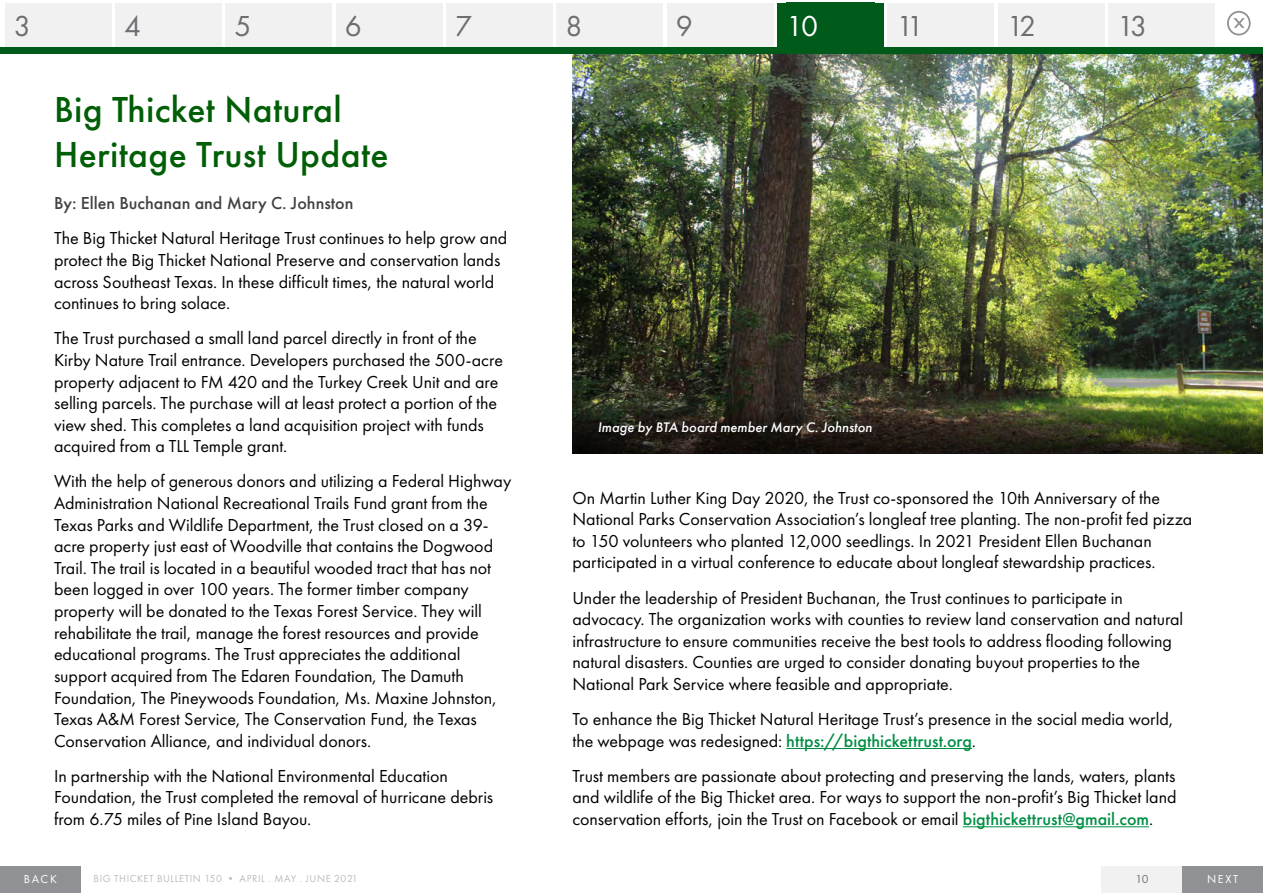
<style>
.page{position:relative;width:1263px;height:893px;background:#fff}
.page>*{position:absolute;margin:0;border:0;box-sizing:border-box;transform-origin:0 0}
.t1{font:500 37.5px/45px "Futura PT";letter-spacing:.01em;color:#005e06}
.t2{font:30px "Futura PT";color:#6d6e71}
.t3{font:30px "Futura PT";color:#fff}
.t4{font:18px/21.6px "Futura PT";color:#000}
.t5{font:500 18px "Futura PT";color:#414042}
.t6{font:italic 500 14.4px "Futura PT";color:#fff}
.t7{font:12px "Futura PT";letter-spacing:.14em;color:#fff}
.t8{font:12px "Futura PT";color:#6d6e71}
.t9{font:10.5px "Futura PT";letter-spacing:.05em;color:#babcbe}
.s1{font-weight:500;color:#008e44}
</style>
<div class="page">
<div style="left:1227px;top:11px;width:23px;height:24px;border:2px solid #8f9194;border-radius:50%"></div>
<svg style="left:1233px;top:18px;width:12px;height:10px"></svg>
<div style="left:5px;top:3px;width:106px;height:47px;background:#f1f1f2"></div>
<div style="left:115px;top:3px;width:107px;height:47px;background:#f1f1f2"></div>
<div style="left:226px;top:3px;width:106px;height:47px;background:#f1f1f2"></div>
<div style="left:336px;top:3px;width:106px;height:47px;background:#f1f1f2"></div>
<div style="left:446px;top:3px;width:107px;height:47px;background:#f1f1f2"></div>
<div style="left:557px;top:3px;width:106px;height:47px;background:#f1f1f2"></div>
<div style="left:667px;top:3px;width:106px;height:47px;background:#f1f1f2"></div>
<div style="left:888px;top:3px;width:106px;height:47px;background:#f1f1f2"></div>
<div style="left:998px;top:3px;width:106px;height:47px;background:#f1f1f2"></div>
<div style="left:1108px;top:3px;width:107px;height:47px;background:#f1f1f2"></div>
<div style="left:777px;top:3px;width:107px;height:47px;background:#005a19"></div>
<img style="left:572px;top:54px;width:691px;height:355px">
<svg style="left:572px;top:409px;width:691px;height:44px;background:#2c2b19"></svg>
<div style="left:1102px;top:866px;width:161px;height:27px;background:#f1f1f2"></div>
<div style="left:0;top:866px;width:81px;height:27px;background:#8f9194"></div>
<div style="left:1182px;top:866px;width:81px;height:27px;background:#8f9194"></div>
<div style="left:0;top:48px;width:1263px;height:6px;background:#005a19"></div>
<hr style="left:786px;top:748px;width:186px;height:1px;background:#008e44">
<hr style="left:963px;top:826px;width:186px;height:1px;background:#008e44">
<h2 class="t2" style="left:14px;top:8px;width:19px">3</h2>
<h2 class="t2" style="left:124px;top:8px;width:19px">4</h2>
<h2 class="t2" style="left:234px;top:8px;width:19px">5</h2>
<h2 class="t2" style="left:345px;top:8px;width:19px">6</h2>
<h2 class="t2" style="left:455px;top:8px;width:19px">7</h2>
<h2 class="t2" style="left:565px;top:8px;width:19px">8</h2>
<h2 class="t2" style="left:676px;top:8px;width:19px">9</h2>
<h2 class="t3" style="left:786px;top:8px;width:34px">10</h2>
<h2 class="t2" style="left:896px;top:8px;width:29px">11</h2>
<h2 class="t2" style="left:1007px;top:8px;width:31px">12</h2>
<h2 class="t2" style="left:1117px;top:8px;width:31px">13</h2>
<h1 class="t1" style="left:54px;top:87px;width:336px">Big Thicket Natural<br>Heritage Trust Update</h1>
<p class="t5" style="left:54px;top:193px;width:301px">By: Ellen Buchanan and Mary C. Johnston</p>
<p class="t4" style="left:54px;top:228px;width:455px">The Big Thicket Natural Heritage Trust continues to help grow and protect the Big Thicket National Preserve and conservation lands across Southeast Texas. In these difficult times, the natural world continues to bring solace.</p>
<p class="t4" style="left:54px;top:327px;width:450px">The Trust purchased a small land parcel directly in front of the Kirby Nature Trail entrance. Developers purchased the 500-acre property adjacent to FM 420 and the Turkey Creek Unit and are selling parcels. The purchase will at least protect a portion of the view shed. This completes a land acquisition project with funds acquired from a TLL Temple grant.</p>
<p class="t4" style="left:54px;top:471px;width:459px">With the help of generous donors and utilizing a Federal Highway Administration National Recreational Trails Fund grant from the Texas Parks and Wildlife Department, the Trust closed on a 39- acre property just east of Woodville that contains the Dogwood Trail. The trail is located in a beautiful wooded tract that has not been logged in over 100 years. The former timber company property will be donated to the Texas Forest Service. They will rehabilitate the trail, manage the forest resources and provide educational programs. The Trust appreciates the additional support acquired from The Edaren Foundation, The Damuth Foundation, The Pineywoods Foundation, Ms. Maxine Johnston, Texas A&amp;M Forest Service, The Conservation Fund, the Texas Conservation Alliance, and individual donors.</p>
<p class="t4" style="left:54px;top:765px;width:441px">In partnership with the National Environmental Education<br>Foundation, the Trust completed the removal of hurricane debris from 6.75 miles of Pine Island Bayou.</p>
<p class="t6" style="left:598px;top:419px;width:276px">Image by BTA board member Mary C. Johnston</p>
<p class="t4" style="left:572px;top:487px;width:621px">On Martin Luther King Day 2020, the Trust co-sponsored the 10th Anniversary of the National Parks Conservation Association’s longleaf tree planting. The non-profit fed pizza to 150 volunteers who planted 12,000 seedlings. In 2021 President Ellen Buchanan participated in a virtual conference to educate about longleaf stewardship practices.</p>
<p class="t4" style="left:572px;top:587px;width:612px">Under the leadership of President Buchanan, the Trust continues to participate in advocacy. The organization works with counties to review land conservation and natural infrastructure to ensure communities receive the best tools to address flooding following natural disasters. Counties are urged to consider donating buyout properties to the National Park Service where feasible and appropriate.</p>
<p class="t4" style="left:572px;top:708px;width:603px">To enhance the Big Thicket Natural Heritage Trust’s presence in the social media world, the webpage was redesigned: <span class="s1">https://bigthickettrust.org</span>.</p>
<p class="t4" style="left:572px;top:765px;width:606px;text-align:justify">Trust members are passionate about protecting and preserving the lands, waters, plants and wildlife of the Big Thicket area. For ways to support the non-profit’s Big Thicket land conservation efforts, join the Trust on Facebook or email <span class="s1">bigthickettrust@gmail.com</span>.</p>
<p class="t9" style="left:94px;top:872px;width:266px">BIG THICKET BULLETIN 150 • APRIL . MAY . JUNE 2021</p>
<p class="t7" style="left:24px;top:872px;width:35px">BACK</p>
<p class="t8" style="left:1135px;top:872px;width:14px">10</p>
<p class="t7" style="left:1207px;top:872px;width:33px">NEXT</p>
</div>
